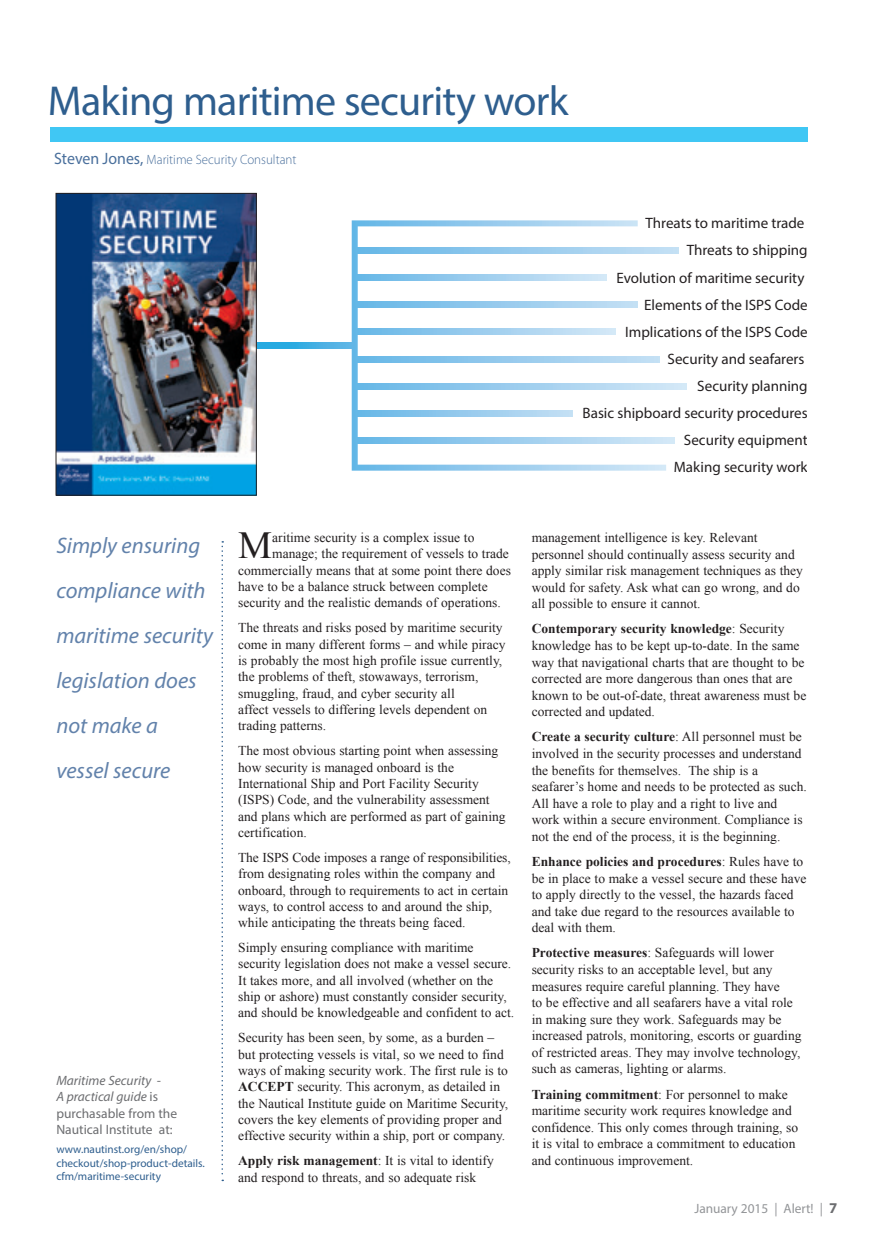
<style>
.page{position:relative;width:872px;height:1246px;background:#fff}
.page>*{position:absolute;margin:0;border:0;box-sizing:border-box;transform-origin:0 0}
.t1{font:42px "Myriad Pro";letter-spacing:-.02em;color:#2e5e8e}
.t2{font:38.25px "Times New Roman";color:#231f20}
.t3{font:italic 22.5px/45px "Myriad Pro";color:#6282ab}
.t4{font:15px/27.2px "Myriad Pro";color:#231f20;text-align:right}
.t5{font:13.5px/16.6px "Times New Roman";color:#231f20}
.t6{font:13.5px/16.5px "Myriad Pro";color:#6c6d70}
.t7{font:300 13.5px "Myriad Pro";color:#496f9c;scale:.96 1}
.t8{font:13.5px "Myriad Pro";letter-spacing:-.005em;color:#939598}
.t9{font:11.25px/13.5px "Myriad Pro";color:#2e5e8e}
.s1{font-weight:400;font-size:16.5px}
.s2{font-style:italic}
.s3{font-weight:700}
.s4{font-weight:700;font-size:15px;color:#6c6d70}
</style>
<div class="page">
<div style="left:51px;top:127px;width:757px;height:14px;background:#40c7f4"></div>
<svg style="left:221px;top:541px;width:2px;height:640px"></svg>
<svg style="left:256px;top:343px;width:96px;height:6px"></svg>
<div style="left:355px;top:247px;width:323px;height:6px;background:#c2dff4"></div>
<div style="left:355px;top:383px;width:331px;height:6px;background:#d2e7f7"></div>
<div style="left:355px;top:437px;width:319px;height:6px;background:#d3e8f7"></div>
<svg style="left:352px;top:220px;width:314px;height:251px"></svg>
<img style="left:58px;top:195px;width:196px;height:298px">
<div style="left:56px;top:193px;width:200px;height:302px;border:1px solid #231f20"></div>
<h1 class="t1" style="left:48px;top:75px;width:522px">Making maritime security work</h1>
<p class="t7" style="left:54px;top:151px;width:254px"><span class="s1">Steven Jones,</span> Maritime Security Consultant</p>
<p class="t4" style="left:582px;top:210px;width:227px">Threats to maritime trade<br>Threats to shipping<br>Evolution of maritime security<br>Elements of the ISPS Code<br>Implications of the ISPS Code<br>Security and seafarers<br>Security planning<br>Basic shipboard security procedures<br>Security equipment<br>Making security work</p>
<h3 class="t3" style="left:56px;top:522px;width:158px">Simply ensuring compliance with maritime security legislation does not make a vessel secure</h3>
<p class="t6" style="left:56px;top:1072px;width:122px"><span class="s2">Maritime Security -<br>A practical guide</span> is purchasable from the<br>Nautical Institute at:</p>
<p class="t9" style="left:56px;top:1143px;width:150px">www.nautinst.org/en/shop/ checkout/shop-product-details. cfm/maritime-security</p>
<h2 class="t2" style="left:238px;top:524px;width:35px">M</h2>
<p class="t5" style="left:272px;top:529px;width:204px">aritime security is a complex issue to</p>
<p class="t5" style="left:272px;top:545px;width:238px">manage; the requirement of vessels to trade</p>
<p class="t5" style="left:238px;top:562px;width:274px">commercially means that at some point there does</p>
<p class="t5" style="left:238px;top:578px;width:251px">have to be a balance struck between complete</p>
<p class="t5" style="left:238px;top:594px;width:264px">security and the realistic demands of operations.</p>
<p class="t5" style="left:238px;top:619px;width:269px">The threats and risks posed by maritime security come in many different forms – and while piracy is probably the most high profile issue currently, the problems of theft, stowaways, terrorism, smuggling, fraud, and cyber security all<br>affect vessels to differing levels dependent on trading patterns.</p>
<p class="t5" style="left:238px;top:742px;width:269px">The most obvious starting point when assessing how security is managed onboard is the International Ship and Port Facility Security (ISPS) Code, and the vulnerability assessment and plans which are performed as part of gaining certification.</p>
<p class="t5" style="left:238px;top:849px;width:274px">The ISPS Code imposes a range of responsibilities, from designating roles within the company and onboard, through to requirements to act in certain ways, to control access to and around the ship, while anticipating the threats being faced.</p>
<p class="t5" style="left:238px;top:939px;width:278px">Simply ensuring compliance with maritime security legislation does not make a vessel secure.<br>It takes more, and all involved (whether on the ship or ashore) must constantly consider security, and should be knowledgeable and confident to act.</p>
<p class="t5" style="left:238px;top:1029px;width:271px">Security has been seen, by some, as a burden – but protecting vessels is vital, so we need to find ways of making security work. The first rule is to <span class="s3">ACCEPT</span> security. This acronym, as detailed in the Nautical Institute guide on Maritime Security, covers the key elements of providing proper and effective security within a ship, port or company.</p>
<p class="t5" style="left:238px;top:1152px;width:257px"><span class="s3">Apply risk management</span>: It is vital to identify and respond to threats, and so adequate risk</p>
<p class="t5" style="left:531px;top:529px;width:273px">management intelligence is key. Relevant personnel should continually assess security and apply similar risk management techniques as they would for safety. Ask what can go wrong, and do all possible to ensure it cannot.</p>
<p class="t5" style="left:531px;top:620px;width:276px"><span class="s3">Contemporary security knowledge</span>: Security knowledge has to be kept up-to-date. In the same way that navigational charts that are thought to be corrected are more dangerous than ones that are known to be out-of-date, threat awareness must be corrected and updated.</p>
<p class="t5" style="left:531px;top:728px;width:276px"><span class="s3">Create a security culture</span>: All personnel must be involved in the security processes and understand the benefits for themselves. The ship is a seafarer’s home and needs to be protected as such.<br>All have a role to play and a right to live and work within a secure environment. Compliance is not the end of the process, it is the beginning.</p>
<p class="t5" style="left:531px;top:853px;width:276px"><span class="s3">Enhance policies and procedures</span>: Rules have to be in place to make a vessel secure and these have to apply directly to the vessel, the hazards faced and take due regard to the resources available to deal with them.</p>
<p class="t5" style="left:531px;top:944px;width:271px"><span class="s3">Protective measures</span>: Safeguards will lower security risks to an acceptable level, but any measures require careful planning. They have<br>to be effective and all seafarers have a vital role in making sure they work. Safeguards may be increased patrols, monitoring, escorts or guarding of restricted areas. They may involve technology, such as cameras, lighting or alarms.</p>
<p class="t5" style="left:531px;top:1085px;width:268px"><span class="s3">Training commitment</span>: For personnel to make maritime security work requires knowledge and confidence. This only comes through training, so it is vital to embrace a commitment to education and continuous improvement.</p>
<p class="t8" style="left:694px;top:1200px;width:144px">January 2015 | Alert! | <span class="s4">7</span></p>
</div>
